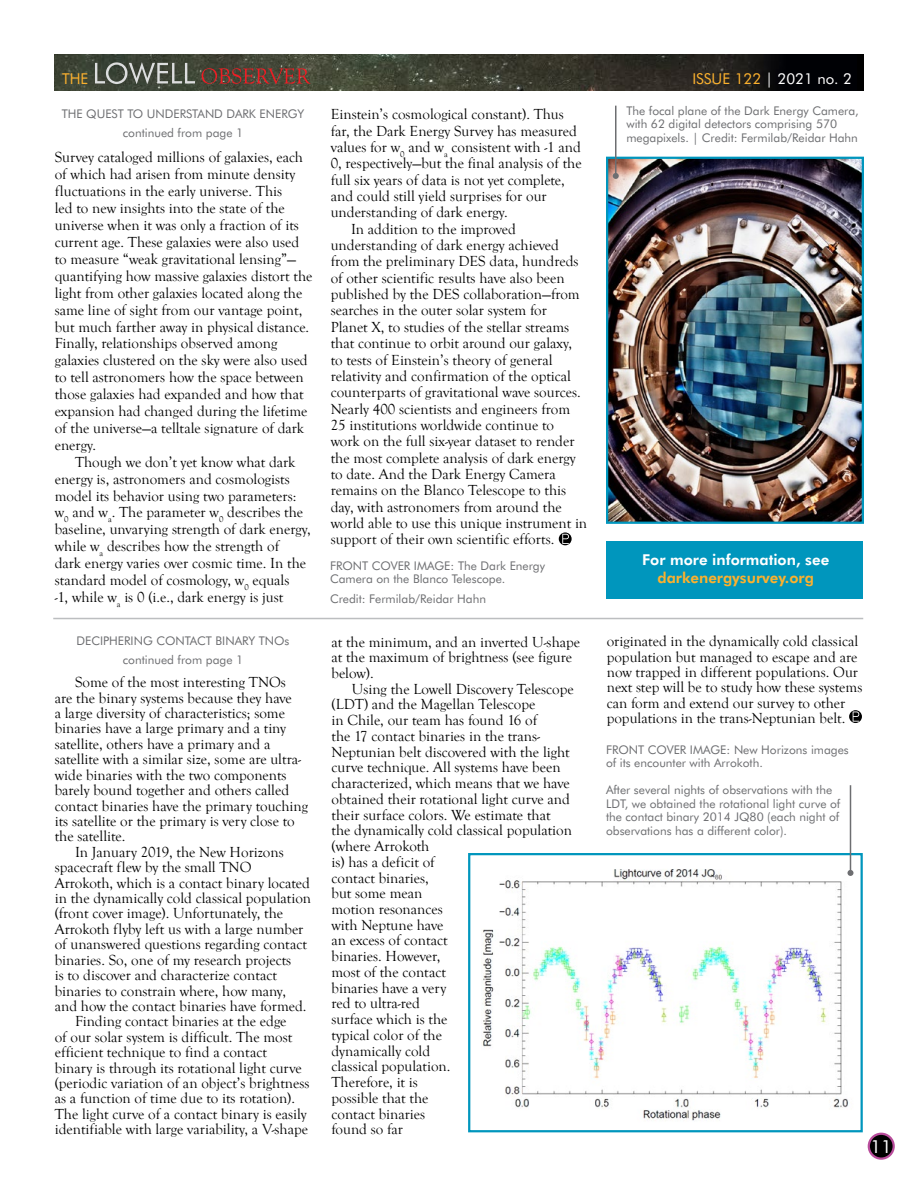
<style>
.page{position:relative;width:918px;height:1188px;background:#fff}
.page>*{position:absolute;margin:0;border:0;box-sizing:border-box;transform-origin:0 0}
.t1{font:18px "Futura BT";color:#fff}
.t2{font:15px/15.8px "Goudy Old Style T";color:#000}
.t3{font:800 15px "Futura BT";color:#fff}
.t4{font:800 15px "Futura BT";color:#fcb12e}
.t5{font:15px "Futura BT";color:#fff}
.t6{font:15px "Futura BT";color:#fcb12e}
.t7{font:12px/13.5px "Futura BT";color:#6d6e71}
.s1{color:#fcb12e}
</style>
<div class="page">
<div style="left:869px;top:1134px;width:25px;height:25px;background:#000;border-radius:50%"></div>
<div style="left:868px;top:1133px;width:27px;height:27px;border:2px solid #b94d9c;border-radius:50%"></div>
<img style="left:54px;top:54px;width:802px;height:36px">
<svg style="left:202px;top:68px;width:109px;height:16px;background:#6e3f35"></svg>
<svg style="left:95px;top:62px;width:100px;height:22px;background:#686d64"></svg>
<div style="left:607px;top:541px;width:256px;height:58px;background:#0096bd"></div>
<svg style="left:559px;top:532px;width:13px;height:13px"></svg>
<svg style="left:562px;top:534px;width:7px;height:10px"></svg>
<svg style="left:849px;top:710px;width:13px;height:13px"></svg>
<svg style="left:853px;top:711px;width:6px;height:11px"></svg>
<hr style="left:53px;top:618px;width:810px;height:1px;background:#bcbec0">
<img style="left:606px;top:156px;width:258px;height:368px">
<svg style="left:468px;top:852px;width:395px;height:281px"></svg>
<hr style="left:615px;top:106px;width:1px;height:70px;background:#6d6e71">
<svg style="left:613px;top:173px;width:6px;height:6px"></svg>
<hr style="left:850px;top:785px;width:1px;height:88px;background:#6d6e71">
<svg style="left:848px;top:870px;width:6px;height:6px"></svg>
<p class="t6" style="left:62px;top:69px;width:28px">THE</p>
<p class="t5" style="left:692px;top:69px;width:161px"><span class="s1">ISSUE 122</span> | 2021 no. 2</p>
<p class="t2" style="left:331px;top:107px;width:235px">Einstein’s cosmological constant). Thus</p>
<p class="t2" style="left:331px;top:123px;width:248px">far, the Dark Energy Survey has measured</p>
<p class="t2" style="left:331px;top:140px;width:252px">values for w<sub>0</sub> and w<sub>a</sub> consistent with -1 and</p>
<p class="t2" style="left:331px;top:156px;width:252px">0, respectively—but the final analysis of the</p>
<p class="t2" style="left:331px;top:172px;width:236px">full six years of data is not yet complete,</p>
<p class="t2" style="left:331px;top:189px;width:218px">and could still yield surprises for our</p>
<p class="t2" style="left:331px;top:205px;width:179px">understanding of dark energy.</p>
<p class="t2" style="left:351px;top:221px;width:166px">In addition to the improved</p>
<p class="t2" style="left:331px;top:238px;width:230px">understanding of dark energy achieved</p>
<p class="t2" style="left:331px;top:254px;width:249px">from the preliminary DES data, hundreds</p>
<p class="t2" style="left:331px;top:270px;width:235px">of other scientific results have also been</p>
<p class="t2" style="left:331px;top:287px;width:251px">published by the DES collaboration—from</p>
<p class="t2" style="left:331px;top:303px;width:218px">searches in the outer solar system for</p>
<p class="t2" style="left:331px;top:319px;width:240px">Planet X, to studies of the stellar streams</p>
<p class="t2" style="left:331px;top:336px;width:243px">that continue to orbit around our galaxy,</p>
<p class="t2" style="left:331px;top:352px;width:223px">to tests of Einstein’s theory of general</p>
<p class="t2" style="left:331px;top:368px;width:242px">relativity and confirmation of the optical</p>
<p class="t2" style="left:331px;top:385px;width:251px">counterparts of gravitational wave sources.</p>
<p class="t2" style="left:331px;top:401px;width:241px">Nearly 400 scientists and engineers from</p>
<p class="t2" style="left:331px;top:417px;width:225px">25 institutions worldwide continue to</p>
<p class="t2" style="left:331px;top:434px;width:245px">work on the full six-year dataset to render</p>
<p class="t2" style="left:331px;top:450px;width:247px">the most complete analysis of dark energy</p>
<p class="t2" style="left:331px;top:467px;width:227px">to date. And the Dark Energy Camera</p>
<p class="t2" style="left:331px;top:483px;width:237px">remains on the Blanco Telescope to this</p>
<p class="t2" style="left:331px;top:499px;width:233px">day, with astronomers from around the</p>
<p class="t2" style="left:331px;top:516px;width:258px">world able to use this unique instrument in</p>
<p class="t2" style="left:331px;top:532px;width:225px">support of their own scientific efforts.</p>
<p class="t7" style="left:626px;top:104px;width:234px">The focal plane of the Dark Energy Camera, with 62 digital detectors comprising 570 megapixels. | Credit: Fermilab/Reidar Hahn</p>
<p class="t7" style="left:62px;top:104px;width:244px;line-height:18.8px;text-align:center">THE QUEST TO UNDERSTAND DARK ENERGY continued from page 1</p>
<p class="t2" style="left:55px;top:149px;width:259px;line-height:17px">Survey cataloged millions of galaxies, each of which had arisen from minute density fluctuations in the early universe. This<br>led to new insights into the state of the universe when it was only a fraction of its current age. These galaxies were also used to measure “weak gravitational lensing”— quantifying how massive galaxies distort the light from other galaxies located along the same line of sight from our vantage point, but much farther away in physical distance.<br>Finally, relationships observed among galaxies clustered on the sky were also used to tell astronomers how the space between those galaxies had expanded and how that expansion had changed during the lifetime of the universe—a telltale signature of dark energy.</p>
<p class="t2" style="left:55px;top:454px;width:258px;line-height:17px;text-indent:20px">Though we don’t yet know what dark energy is, astronomers and cosmologists model its behavior using two parameters: w<sub>0</sub> and w<sub>a</sub>. The parameter w<sub>0</sub> describes the baseline, unvarying strength of dark energy, while w<sub>a</sub> describes how the strength of<br>dark energy varies over cosmic time. In the standard model of cosmology, w<sub>0</sub> equals<br>-1, while w<sub>a</sub> is 0 (i.e., dark energy is just</p>
<p class="t3" style="left:642px;top:550px;width:189px">For more information, see</p>
<p class="t4" style="left:657px;top:568px;width:158px">darkenergysurvey.org</p>
<p class="t7" style="left:330px;top:558px;width:217px">FRONT COVER IMAGE: The Dark Energy<br>Camera on the Blanco Telescope.</p>
<p class="t7" style="left:330px;top:592px;width:158px">Credit: Fermilab/Reidar Hahn</p>
<p class="t7" style="left:76px;top:632px;width:215px;line-height:18.8px;text-align:center">DECIPHERING CONTACT BINARY TNOs continued from page 1</p>
<p class="t2" style="left:75px;top:675px;width:212px">Some of the most interesting TNOs</p>
<p class="t2" style="left:55px;top:690px;width:239px">are the binary systems because they have</p>
<p class="t2" style="left:55px;top:706px;width:232px">a large diversity of characteristics; some</p>
<p class="t2" style="left:55px;top:721px;width:233px">binaries have a large primary and a tiny</p>
<p class="t2" style="left:55px;top:736px;width:217px">satellite, others have a primary and a</p>
<p class="t2" style="left:55px;top:752px;width:248px">satellite with a similar size, some are ultra-</p>
<p class="t2" style="left:55px;top:767px;width:233px">wide binaries with the two components</p>
<p class="t2" style="left:55px;top:783px;width:236px">barely bound together and others called</p>
<p class="t2" style="left:55px;top:798px;width:255px">contact binaries have the primary touching</p>
<p class="t2" style="left:55px;top:813px;width:242px">its satellite or the primary is very close to</p>
<p class="t2" style="left:55px;top:829px;width:72px">the satellite.</p>
<p class="t2" style="left:75px;top:844px;width:210px">In January 2019, the New Horizons</p>
<p class="t2" style="left:55px;top:860px;width:198px">spacecraft flew by the small TNO</p>
<p class="t2" style="left:55px;top:875px;width:257px">Arrokoth, which is a contact binary located</p>
<p class="t2" style="left:55px;top:891px;width:258px">in the dynamically cold classical population</p>
<p class="t2" style="left:55px;top:906px;width:230px">(front cover image). Unfortunately, the</p>
<p class="t2" style="left:55px;top:921px;width:250px">Arrokoth flyby left us with a large number</p>
<p class="t2" style="left:55px;top:937px;width:254px">of unanswered questions regarding contact</p>
<p class="t2" style="left:55px;top:952px;width:238px">binaries. So, one of my research projects</p>
<p class="t2" style="left:55px;top:968px;width:224px">is to discover and characterize contact</p>
<p class="t2" style="left:55px;top:983px;width:233px">binaries to constrain where, how many,</p>
<p class="t2" style="left:55px;top:999px;width:253px">and how the contact binaries have formed.</p>
<p class="t2" style="left:75px;top:1014px;width:213px">Finding contact binaries at the edge</p>
<p class="t2" style="left:55px;top:1029px;width:239px">of our solar system is difficult. The most</p>
<p class="t2" style="left:55px;top:1045px;width:214px">efficient technique to find a contact</p>
<p class="t2" style="left:55px;top:1060px;width:248px">binary is through its rotational light curve</p>
<p class="t2" style="left:55px;top:1076px;width:256px">(periodic variation of an object’s brightness</p>
<p class="t2" style="left:55px;top:1091px;width:242px">as a function of time due to its rotation).</p>
<p class="t2" style="left:55px;top:1106px;width:254px">The light curve of a contact binary is easily</p>
<p class="t2" style="left:55px;top:1122px;width:255px">identifiable with large variability, a V-shape</p>
<p class="t2" style="left:332px;top:634px;width:250px">at the minimum, and an inverted U-shape at the maximum of brightness (see figure below).</p>
<p class="t2" style="left:332px;top:681px;width:244px;text-indent:20px">Using the Lowell Discovery Telescope (LDT) and the Magellan Telescope<br>in Chile, our team has found 16 of<br>the 17 contact binaries in the trans-<br>Neptunian belt discovered with the light curve technique. All systems have been characterized, which means that we have obtained their rotational light curve and their surface colors. We estimate that<br>the dynamically cold classical population (where Arrokoth<br>is) has a deficit of<br>contact binaries,<br>but some mean<br>motion resonances<br>with Neptune have<br>an excess of contact<br>binaries. However,<br>most of the contact<br>binaries have a very<br>red to ultra-red<br>surface which is the<br>typical color of the<br>dynamically cold<br>classical population.<br>Therefore, it is<br>possible that the<br>contact binaries<br>found so far</p>
<p class="t2" style="left:607px;top:634px;width:257px;line-height:15.3px">originated in the dynamically cold classical population but managed to escape and are now trapped in different populations. Our next step will be to study how these systems can form and extend our survey to other populations in the trans-Neptunian belt.</p>
<p class="t7" style="left:606px;top:742px;width:244px">FRONT COVER IMAGE: New Horizons images of its encounter with Arrokoth.</p>
<p class="t7" style="left:606px;top:783px;width:236px">After several nights of observations with the LDT, we obtained the rotational light curve of the contact binary 2014 JQ80 (each night of observations has a different color).</p>
<p class="t1" style="left:871px;top:1136px;width:23px">11</p>
</div>
